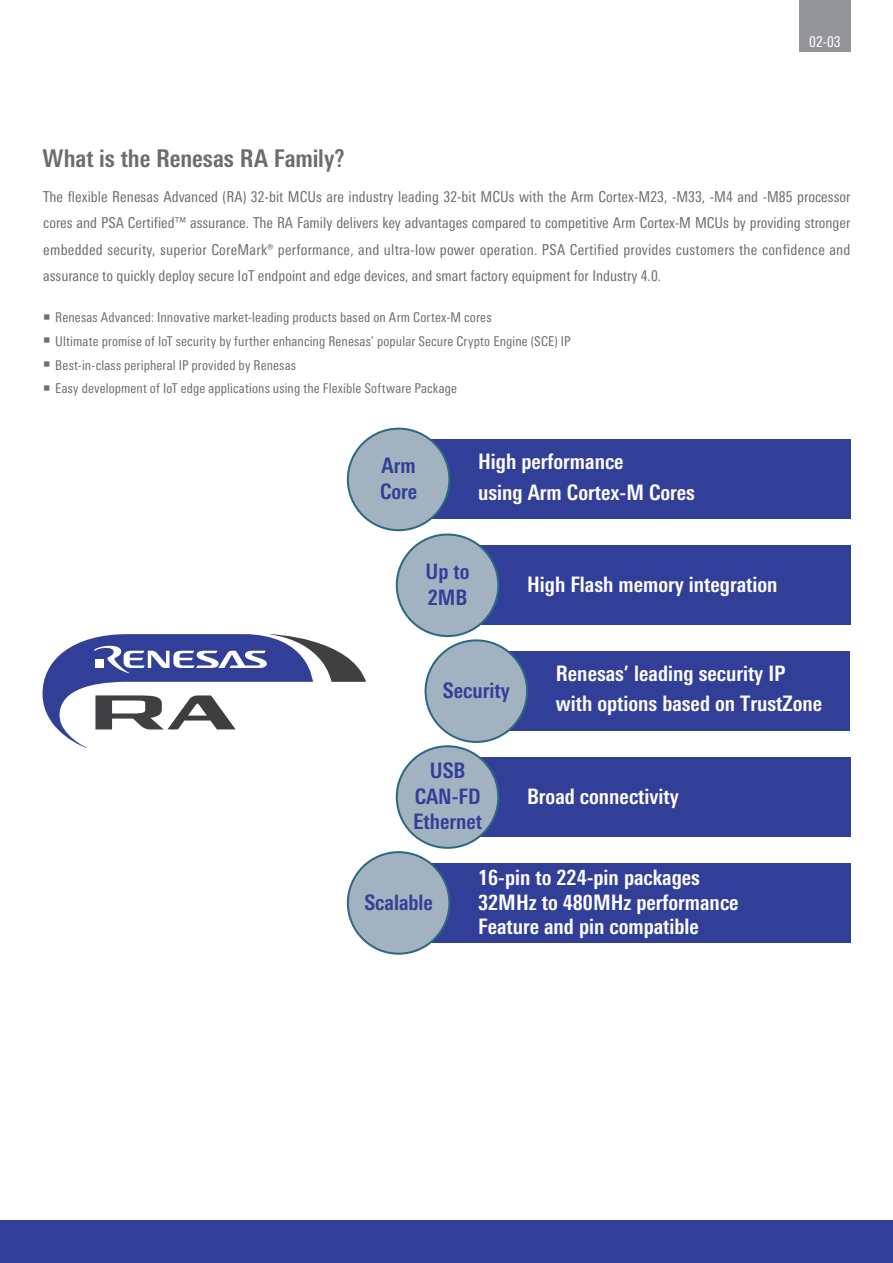
<style>
.page{position:relative;width:893px;height:1263px;background:#fff}
.page>*{position:absolute;margin:0;border:0;box-sizing:border-box;transform-origin:0 0}
.t1{font:700 condensed 24.45px "Linotype Univers";letter-spacing:-.005em;color:#6c6d70}
.t2{font:700 condensed 21.3px/30.5px "Linotype Univers";color:#fff}
.t3{font:700 condensed 21.3px/25.7px "Linotype Univers";color:#323f99}
.t4{font:condensed 15px/26.2px "Linotype Univers";color:#6c6d70;text-align:justify}
.t5{font:condensed 15px "Linotype Univers";color:#fff}
.t6{font:condensed 13.5px "Linotype Univers";letter-spacing:.01em;color:#6c6d70}
</style>
<div class="page">
<div style="left:799px;top:0;width:51px;height:51px;background:#939598"></div>
<div style="left:0;top:1220px;width:893px;height:43px;background:#323f99"></div>
<svg style="left:43px;top:634px;width:323px;height:114px"></svg>
<div style="left:398px;top:439px;width:452px;height:80px;background:#323f99"></div>
<div style="left:398px;top:863px;width:452px;height:80px;background:#323f99"></div>
<div style="left:447px;top:757px;width:403px;height:80px;background:#323f99"></div>
<div style="left:475px;top:651px;width:375px;height:80px;background:#323f99"></div>
<div style="left:447px;top:545px;width:403px;height:80px;background:#323f99"></div>
<div style="left:397px;top:534px;width:101px;height:102px;background:#a3b2c0;border-radius:50%"></div>
<div style="left:396px;top:533px;width:103px;height:104px;border:2px solid #2c6983;border-radius:50%"></div>
<div style="left:397px;top:746px;width:101px;height:102px;background:#a3b2c0;border-radius:50%"></div>
<div style="left:396px;top:745px;width:103px;height:104px;border:2px solid #2c6983;border-radius:50%"></div>
<div style="left:426px;top:640px;width:101px;height:102px;background:#a3b2c0;border-radius:50%"></div>
<div style="left:425px;top:639px;width:103px;height:104px;border:2px solid #2c6983;border-radius:50%"></div>
<div style="left:348px;top:429px;width:101px;height:101px;background:#a3b2c0;border-radius:50%"></div>
<div style="left:347px;top:428px;width:103px;height:103px;border:2px solid #2c6983;border-radius:50%"></div>
<div style="left:348px;top:852px;width:101px;height:102px;background:#a3b2c0;border-radius:50%"></div>
<div style="left:347px;top:851px;width:103px;height:104px;border:2px solid #2c6983;border-radius:50%"></div>
<h1 class="t1" style="left:43px;top:143px;width:304px">What is the Renesas RA Family?</h1>
<p class="t5" style="left:809px;top:33px;width:33px">02-03</p>
<p class="t4" style="left:43px;top:184px;width:809px">The flexible Renesas Advanced (RA) 32-bit MCUs are industry leading 32-bit MCUs with the Arm Cortex-M23, -M33, -M4 and -M85 processor cores and PSA Certified™ assurance. The RA Family delivers key advantages compared to competitive Arm Cortex-M MCUs by providing stronger embedded security, superior CoreMark® performance, and ultra-low power operation. PSA Certified provides customers the confidence and assurance to quickly deploy secure IoT endpoint and edge devices, and smart factory equipment for Industry 4.0.</p>
<p class="t6" style="left:43px;top:310px;width:450px">○ Renesas Advanced: Innovative market-leading products based on Arm Cortex-M cores</p>
<p class="t6" style="left:43px;top:333px;width:529px">○ Ultimate promise of IoT security by further enhancing Renesas’ popular Secure Crypto Engine (SCE) IP</p>
<p class="t6" style="left:43px;top:357px;width:254px">○ Best-in-class peripheral IP provided by Renesas</p>
<p class="t6" style="left:43px;top:381px;width:415px">○ Easy development of IoT edge applications using the Flexible Software Package</p>
<h2 class="t3" style="left:380px;top:453px;width:39px">Arm<br>Core</h2>
<h2 class="t2" style="left:478px;top:446px;width:218px">High performance<br>using Arm Cortex-M Cores</h2>
<h2 class="t3" style="left:426px;top:559px;width:45px">Up to<br>2MB</h2>
<h2 class="t2" style="left:527px;top:569px;width:252px">High Flash memory integration</h2>
<h2 class="t3" style="left:443px;top:677px;width:68px">Security</h2>
<h2 class="t2" style="left:556px;top:658px;width:268px">Renesas’ leading security IP with options based on TrustZone</h2>
<h2 class="t3" style="left:413px;top:758px;width:70px;text-align:center">USB<br>CAN-FD<br>Ethernet</h2>
<h2 class="t2" style="left:527px;top:781px;width:153px">Broad connectivity</h2>
<h2 class="t3" style="left:364px;top:889px;width:70px">Scalable</h2>
<h2 class="t2" style="left:478px;top:865px;width:262px;line-height:24.3px">16-pin to 224-pin packages<br>32MHz to 480MHz performance<br>Feature and pin compatible</h2>
</div>
